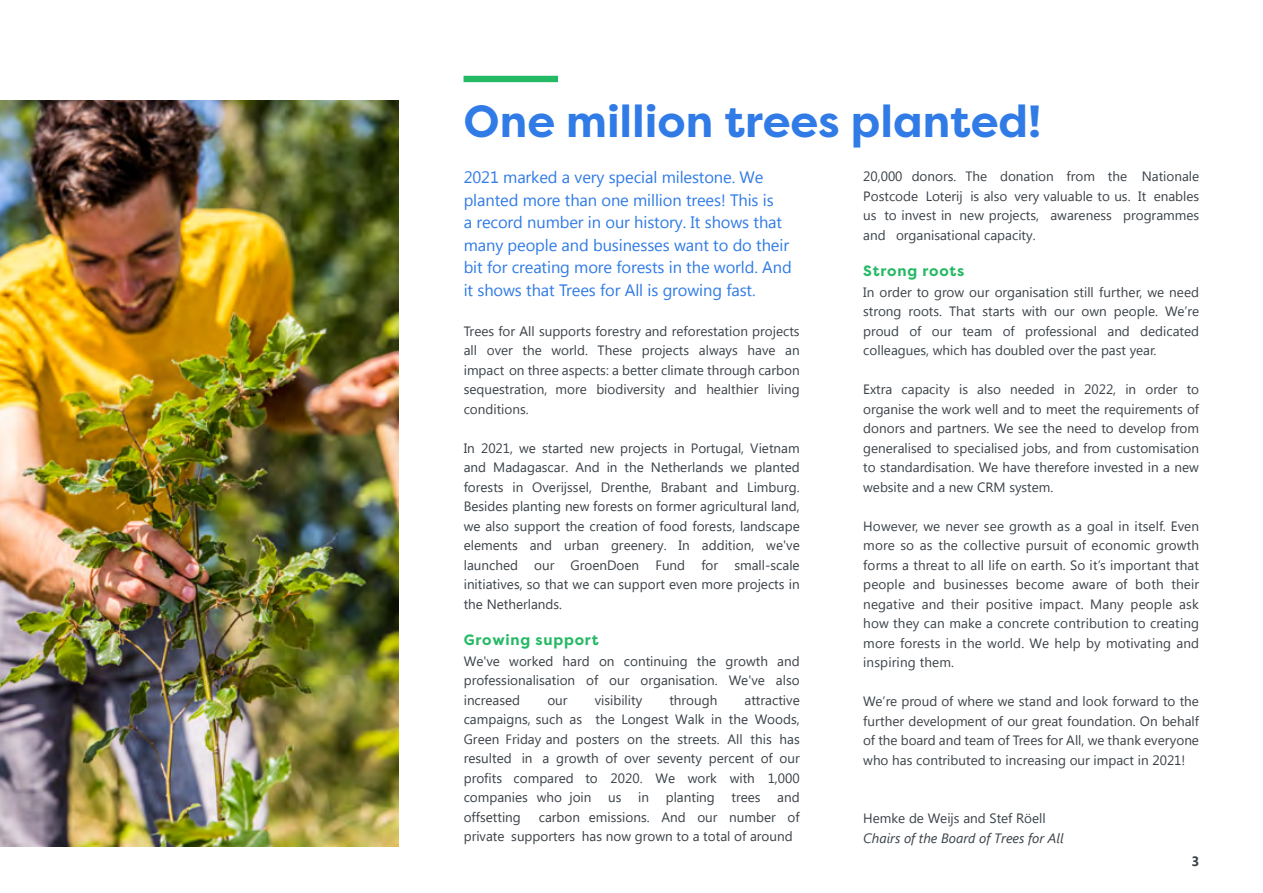
<style>
.page{position:relative;width:1263px;height:893px;background:#fff}
.page>*{position:absolute;margin:0;border:0;box-sizing:border-box;transform-origin:0 0}
.t1{font:700 45px "Filson Pro";color:#307be6}
.t2{font:16.5px/22.5px "Segoe UI";letter-spacing:-.005em;color:#307be6}
.t3{font:700 15px "Filson Pro";letter-spacing:.05em;color:#24b964}
.t4{font:13.5px/19.5px "Segoe UI";color:#3a4147;text-align:justify}
.t5{font:italic 13.5px "Segoe UI";color:#3a4147}
.t6{font:700 13.5px "Segoe UI";color:#3a4147}
</style>
<div class="page">
<img style="left:0;top:100px;width:398px;height:746px">
<div style="left:463px;top:76px;width:95px;height:6px;background:#24b964"></div>
<h1 class="t1" style="left:463px;top:93px;width:579px">One million trees planted!</h1>
<p class="t2" style="left:464px;top:165px;width:329px">2021 marked a very special milestone. We planted more than one million trees! This is<br>a record number in our history. It shows that many people and businesses want to do their bit for creating more forests in the world. And it shows that Trees for All is growing fast.</p>
<p class="t4" style="left:464px;top:320px;width:337px">Trees for All supports forestry and reforestation projects all over the world. These projects always have an impact on three aspects: a better climate through carbon sequestration, more biodiversity and healthier living conditions.</p>
<p class="t4" style="left:464px;top:438px;width:337px">In 2021, we started new projects in Portugal, Vietnam and Madagascar. And in the Netherlands we planted forests in Overijssel, Drenthe, Brabant and Limburg.<br>Besides planting new forests on former agricultural land, we also support the creation of food forests, landscape elements and urban greenery. In addition, we've launched our GroenDoen Fund for small-scale initiatives, so that we can support even more projects in the Netherlands.</p>
<p class="t3" style="left:464px;top:630px;width:136px">Growing support</p>
<p class="t4" style="left:464px;top:651px;width:337px">We've worked hard on continuing the growth and professionalisation of our organisation. We've also increased</p>
<p class="t4" style="left:863px;top:167px;width:337px">20,000 donors. The donation from the Nationale Postcode Loterij is also very valuable to us. It enables us to invest in new projects, awareness programmes and organisational capacity.</p>
<p class="t3" style="left:863px;top:261px;width:103px">Strong roots</p>
<p class="t4" style="left:863px;top:281px;width:337px">In order to grow our organisation still further, we need strong roots. That starts with our own people. We’re proud of our team of professional and dedicated colleagues, which has doubled over the past year.</p>
<p class="t4" style="left:863px;top:379px;width:337px">Extra capacity is also needed in 2022, in order to organise the work well and to meet the requirements of donors and partners. We see the need to develop from generalised to specialised jobs, and from customisation to standardisation. We have therefore invested in a new website and a new CRM system.</p>
<p class="t4" style="left:863px;top:515px;width:337px">However, we never see growth as a goal in itself. Even more so as the collective pursuit of economic growth forms a threat to all life on earth. So it’s important that people and businesses become aware of both their negative and their positive impact. Many people ask how they can make a concrete contribution to creating more forests in the world. We help by motivating and inspiring them.</p>
<p class="t4" style="left:863px;top:691px;width:337px">We’re proud of where we stand and look forward to the further development of our great foundation. On behalf of the board and team of Trees for All, we thank everyone who has contributed to increasing our impact in 2021!</p>
<p class="t4" style="left:547px;top:690px;width:22px">our</p>
<p class="t4" style="left:595px;top:690px;width:49px">visibility</p>
<p class="t4" style="left:669px;top:690px;width:50px">through</p>
<p class="t4" style="left:464px;top:690px;width:337px;text-indent:281px">attractive campaigns, such as the Longest Walk in the Woods, Green Friday and posters on the streets. All this has resulted in a growth of over seventy percent of our profits compared to 2020. We work with 1,000 companies who join us in planting trees and offsetting</p>
<p class="t4" style="left:464px;top:807px;width:337px;text-indent:75px">carbon emissions. And our number of private supporters has now grown to a total of around</p>
<p class="t4" style="left:863px;top:808px;width:184px">Hemke de Weijs and Stef Röell</p>
<p class="t5" style="left:863px;top:830px;width:202px">Chairs of the Board of Trees for All</p>
<p class="t6" style="left:1191px;top:854px;width:9px">3</p>
</div>
